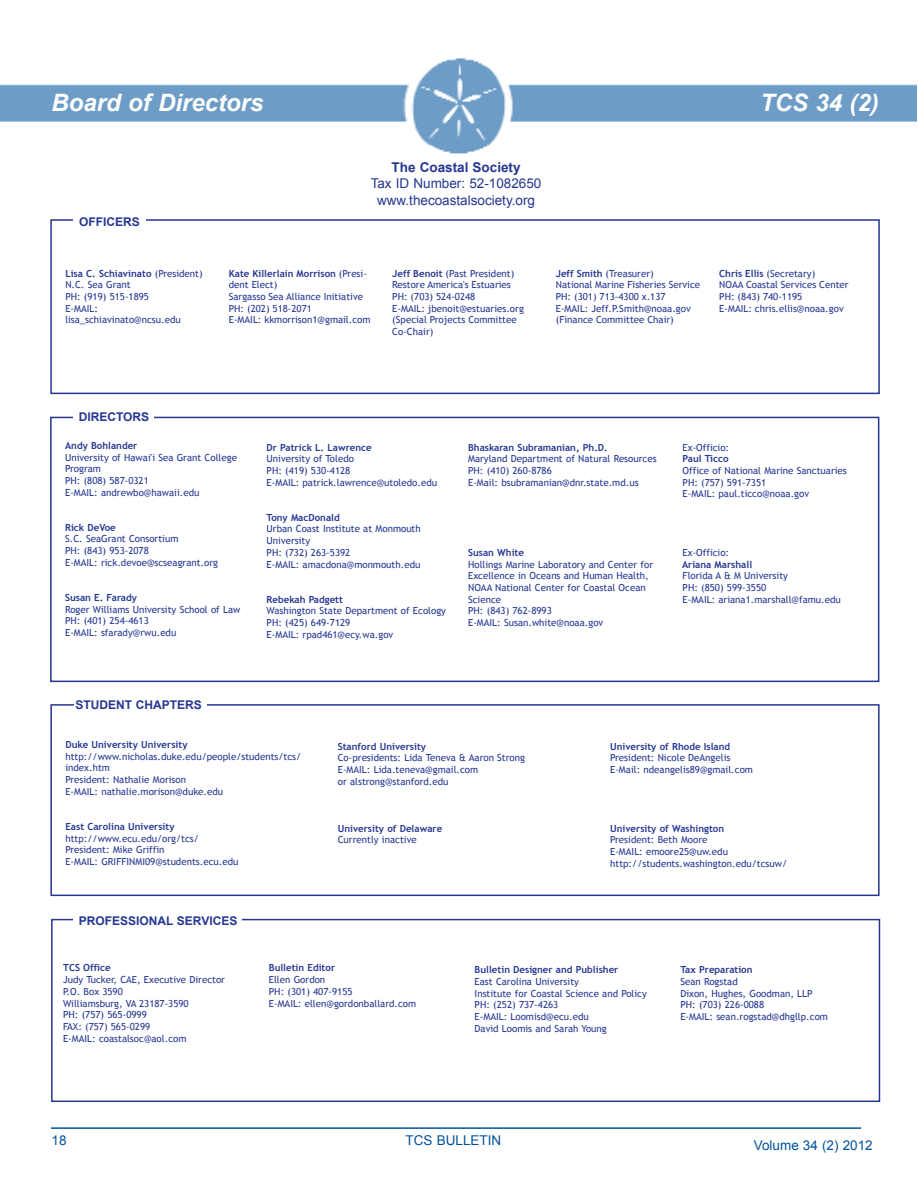
<style>
.page{position:relative;width:918px;height:1188px;background:#fff}
.page>*{position:absolute;margin:0;border:0;box-sizing:border-box;transform-origin:0 0}
.t1{font:italic 700 24px "Arial";color:#fff}
.t2{font:13.5px/16.2px "Arial";color:#263792;text-align:center}
.t3{font:13.5px "Arial";color:#00539b}
.t4{font:700 13.5px "Arial";color:#263792}
.t5{font:700 12px "Arial";color:#263792}
.t6{font:9.75px/11.7px "Trebuchet MS";color:#263792}
.t7{font:700 9.75px "Trebuchet MS";color:#263792}
.s1{font-weight:700}
</style>
<div class="page">
<img style="left:0;top:58px;width:917px;height:96px">
<hr style="left:51px;top:1127px;width:810px;height:2px;background:#00539b">
<div style="left:50px;top:417px;width:829px;height:265px;border:2px solid #263792"></div>
<div style="left:74px;top:407px;width:80px;height:18px;background:#fff"></div>
<div style="left:51px;top:919px;width:829px;height:183px;border:2px solid #263792"></div>
<div style="left:74px;top:911px;width:168px;height:18px;background:#fff"></div>
<div style="left:50px;top:219px;width:830px;height:175px;border:2px solid #263792"></div>
<div style="left:74px;top:212px;width:72px;height:18px;background:#fff"></div>
<div style="left:50px;top:704px;width:830px;height:192px;border:2px solid #263792"></div>
<div style="left:74px;top:695px;width:132px;height:18px;background:#fff"></div>
<h1 class="t1" style="left:52px;top:87px;width:214px">Board of Directors</h1>
<h1 class="t1" style="left:760px;top:87px;width:120px">TCS 34 (2)</h1>
<p class="t5" style="left:79px;top:214px;width:62px">OFFICERS</p>
<h2 class="t4" style="left:392px;top:159px;width:131px">The Coastal Society</h2>
<h2 class="t2" style="left:371px;top:176px;width:172px">Tax ID Number: 52-1082650 www.thecoastalsociety.org</h2>
<p class="t6" style="left:65px;top:267px;width:139px"><span class="s1">Lisa C. Schiavinato</span> (President)<br>N.C. Sea Grant<br>PH: (919) 515-1895<br>E-MAIL: lisa_schiavinato@ncsu.edu</p>
<p class="t6" style="left:229px;top:267px;width:143px"><span class="s1">Kate Killerlain Morrison</span> (Presi&shy;dent Elect)<br>Sargasso Sea Alliance Initiative<br>PH: (202) 518-2071<br>E-MAIL: kkmorrison1@gmail.com</p>
<p class="t6" style="left:392px;top:267px;width:133px"><span class="s1">Jeff Benoit</span> (Past President)<br>Restore America's Estuaries<br>PH: (703) 524-0248<br>E-MAIL: jbenoit@estuaries.org (Special Projects Committee<br>Co-Chair)</p>
<p class="t6" style="left:556px;top:267px;width:146px"><span class="s1">Jeff Smith</span> (Treasurer)<br>National Marine Fisheries Service<br>PH: (301) 713-4300 x.137<br>E-MAIL: Jeff.P.Smith@noaa.gov (Finance Committee Chair)</p>
<p class="t6" style="left:719px;top:267px;width:131px"><span class="s1">Chris Ellis</span> (Secretary)<br>NOAA Coastal Services Center<br>PH: (843) 740-1195<br>E-MAIL: chris.ellis@noaa.gov</p>
<p class="t5" style="left:79px;top:409px;width:72px">DIRECTORS</p>
<p class="t7" style="left:65px;top:439px;width:74px">Andy Bohlander</p>
<p class="t6" style="left:65px;top:451px;width:173px">University of Hawai'i Sea Grant College<br>Program<br>PH: (808) 587-0321<br>E-MAIL: andrewbo@hawaii.edu</p>
<p class="t7" style="left:65px;top:521px;width:52px">Rick DeVoe</p>
<p class="t6" style="left:65px;top:533px;width:155px">S.C. SeaGrant Consortium<br>PH: (843) 953-2078<br>E-MAIL: rick.devoe@scseagrant.org</p>
<p class="t7" style="left:65px;top:591px;width:73px">Susan E. Farady</p>
<p class="t6" style="left:65px;top:603px;width:177px">Roger Williams University School of Law<br>PH: (401) 254-4613<br>E-MAIL: sfarady@rwu.edu</p>
<p class="t5" style="left:75px;top:696px;width:128px">STUDENT CHAPTERS</p>
<p class="t7" style="left:267px;top:441px;width:107px">Dr Patrick L. Lawrence</p>
<p class="t6" style="left:267px;top:453px;width:172px">University of Toledo<br>PH: (419) 530-4128<br>E-MAIL: patrick.lawrence@utoledo.edu</p>
<p class="t7" style="left:267px;top:511px;width:75px">Tony MacDonald</p>
<p class="t6" style="left:267px;top:523px;width:156px">Urban Coast Institute at Monmouth<br>University<br>PH: (732) 263-5392<br>E-MAIL: amacdona@monmouth.edu</p>
<p class="t7" style="left:267px;top:593px;width:78px">Rebekah Padgett</p>
<p class="t6" style="left:267px;top:605px;width:181px">Washington State Department of Ecology<br>PH: (425) 649-7129<br>E-MAIL: rpad461@ecy.wa.gov</p>
<p class="t7" style="left:468px;top:441px;width:141px">Bhaskaran Subramanian, Ph.D.</p>
<p class="t6" style="left:468px;top:453px;width:190px">Maryland Department of Natural Resources<br>PH: (410) 260-8786<br>E-Mail: bsubramanian@dnr.state.md.us</p>
<p class="t7" style="left:468px;top:546px;width:57px">Susan White</p>
<p class="t6" style="left:468px;top:558px;width:187px">Hollings Marine Laboratory and Center for<br>Excellence in Oceans and Human Health,<br>NOAA National Center for Coastal Ocean<br>Science<br>PH: (843) 762-8993<br>E-MAIL: Susan.white@noaa.gov</p>
<p class="t6" style="left:683px;top:441px;width:48px">Ex-Officio:</p>
<p class="t7" style="left:683px;top:453px;width:48px">Paul Ticco</p>
<p class="t6" style="left:683px;top:465px;width:166px">Office of National Marine Sanctuaries<br>PH: (757) 591-7351<br>E-MAIL: paul.ticco@noaa.gov</p>
<p class="t6" style="left:683px;top:547px;width:48px">Ex-Officio:</p>
<p class="t7" style="left:682px;top:558px;width:72px">Ariana Marshall</p>
<p class="t6" style="left:683px;top:570px;width:160px">Florida A &amp; M University<br>PH: (850) 599-3550<br>E-MAIL: ariana1.marshall@famu.edu</p>
<p class="t7" style="left:65px;top:738px;width:124px">Duke University University</p>
<p class="t6" style="left:65px;top:751px;width:237px">http://www.nicholas.duke.edu/people/students/tcs/ index.htm<br>President: Nathalie Morison<br>E-MAIL: nathalie.morison@duke.edu</p>
<p class="t7" style="left:65px;top:820px;width:111px">East Carolina University</p>
<p class="t6" style="left:65px;top:832px;width:175px">http://www.ecu.edu/org/tcs/<br>President: Mike Griffin<br>E-MAIL: GRIFFINMI09@students.ecu.edu</p>
<p class="t5" style="left:79px;top:913px;width:160px">PROFESSIONAL SERVICES</p>
<p class="t7" style="left:338px;top:740px;width:90px">Stanford University</p>
<p class="t6" style="left:338px;top:752px;width:189px">Co-presidents: Lida Teneva &amp; Aaron Strong<br>E-MAIL: Lida.teneva@gmail.com<br>or alstrong@stanford.edu</p>
<p class="t7" style="left:338px;top:822px;width:106px">University of Delaware</p>
<p class="t6" style="left:338px;top:834px;width:80px">Currently inactive</p>
<p class="t7" style="left:610px;top:740px;width:122px">University of Rhode Island</p>
<p class="t6" style="left:610px;top:752px;width:144px">President: Nicole DeAngelis<br>E-Mail: ndeangelis89@gmail.com</p>
<p class="t7" style="left:610px;top:822px;width:116px">University of Washington</p>
<p class="t6" style="left:610px;top:834px;width:179px">President: Beth Moore<br>E-MAIL: emoore25@uw.edu http://students.washington.edu/tcsuw/</p>
<p class="t7" style="left:63px;top:962px;width:49px">TCS Office</p>
<p class="t6" style="left:63px;top:974px;width:164px">Judy Tucker, CAE, Executive Director<br>P.O. Box 3590<br>Williamsburg, VA 23187-3590<br>PH: (757) 565-0999<br>FAX: (757) 565-0299<br>E-MAIL: coastalsoc@aol.com</p>
<p class="t7" style="left:269px;top:962px;width:68px">Bulletin Editor</p>
<p class="t6" style="left:269px;top:974px;width:149px">Ellen Gordon<br>PH: (301) 407-9155<br>E-MAIL: ellen@gordonballard.com</p>
<p class="t7" style="left:475px;top:964px;width:145px">Bulletin Designer and Publisher</p>
<p class="t6" style="left:475px;top:976px;width:174px">East Carolina University<br>Institute for Coastal Science and Policy<br>PH: (252) 737-4263<br>E-MAIL: Loomisd@ecu.edu<br>David Loomis and Sarah Young</p>
<p class="t7" style="left:680px;top:964px;width:74px">Tax Preparation</p>
<p class="t6" style="left:680px;top:976px;width:149px">Sean Rogstad<br>Dixon, Hughes, Goodman, LLP<br>PH: (703) 226-0088<br>E-MAIL: sean.rogstad@dhgllp.com</p>
<h2 class="t3" style="left:52px;top:1132px;width:17px">18</h2>
<h2 class="t3" style="left:406px;top:1132px;width:97px">TCS BULLETIN</h2>
<h2 class="t3" style="left:754px;top:1137px;width:120px">Volume 34 (2) 2012</h2>
</div>
